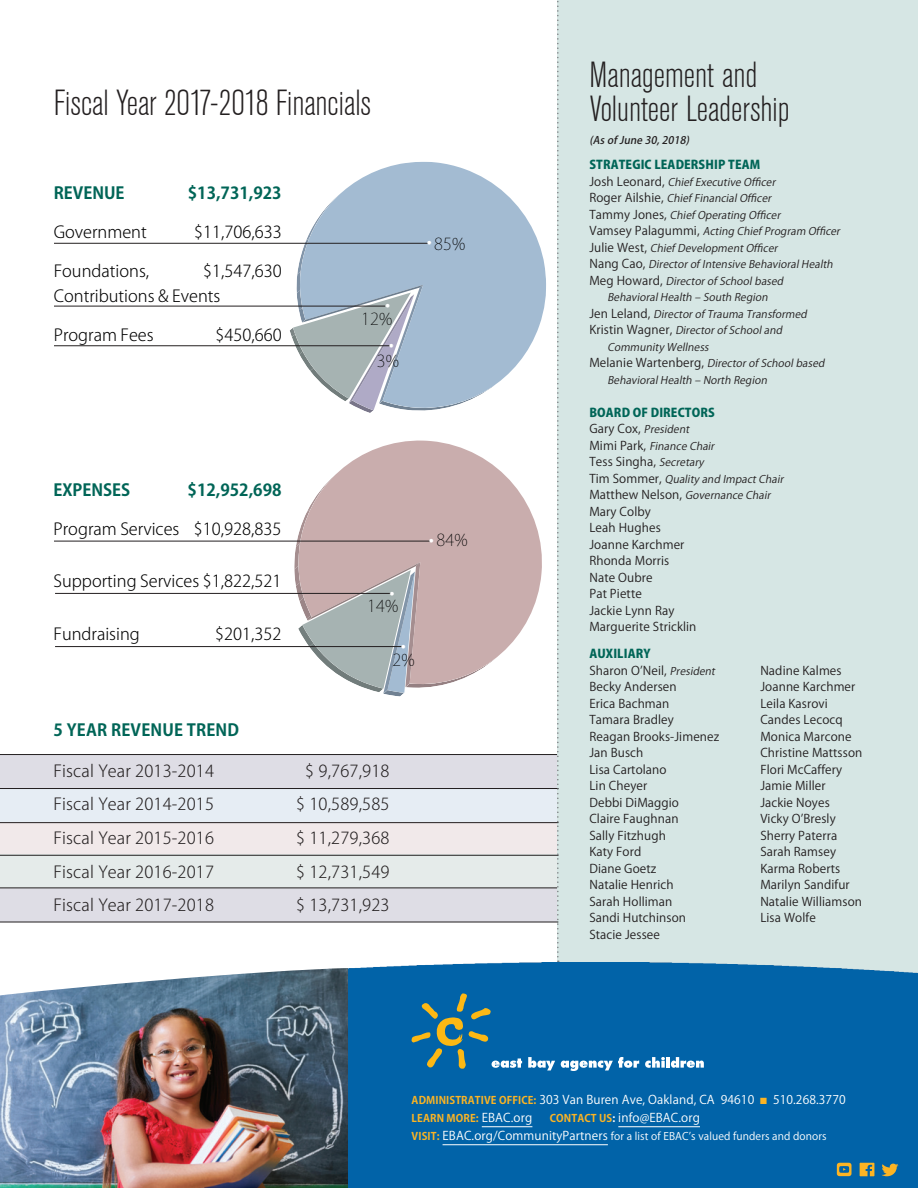
<style>
.page{position:relative;width:918px;height:1188px;background:#fff}
.page>*{position:absolute;margin:0;border:0;box-sizing:border-box;transform-origin:0 0}
.t1{font:300 condensed 36px/34.5px "Akzidenz Grotesk BE";color:#231f20}
.t2{font:300 18px "Koz Go Std";color:#fff}
.t3{font:300 16.5px/25.5px "Koz Go Std";color:#000}
.t4{font:300 16.5px "Koz Go Std";letter-spacing:.01em;color:#231f20}
.t5{font:700 16.5px "Koz Go Std";color:#006557}
.t6{font:200 16.5px "Koz Go Std";letter-spacing:.01em;color:#000}
.t7{font:12px/16.5px "Koz Go Std";letter-spacing:.01em;color:#231f20}
.t8{font:12px "Koz Go Std";letter-spacing:.01em;color:#fff}
.t9{font:800 12px "Koz Go Std";letter-spacing:.01em;color:#006557}
.t10{font:italic 10.5px/16.5px "Koz Go Std";letter-spacing:.01em;color:#231f20}
.t11{font:10.5px "Koz Go Std";letter-spacing:.01em;color:#fff}
.t12{font:700 10.5px "Koz Go Std";letter-spacing:.01em;color:#fcb423}
.t13{font:italic 500 10.5px "Koz Go Std";color:#231f20}
.s1{font-weight:300;font-size:18px;color:#fff}
.s2{font-style:normal;font-size:12px}
.s3{font-style:italic;font-size:10.5px}
.s4{font-weight:700;font-size:10.5px;color:#fcb423}
.s5{color:#fcb423}
.s6{font-weight:400;font-size:12px;color:#fff}
.s7{font-weight:700;font-size:10.5px}
.s8{font-weight:700;color:#fcb423}
.s9{font-size:12px}
</style>
<div class="page">
<div style="left:0;top:888px;width:567px;height:34px;background:#dedde5"></div>
<div style="left:0;top:755px;width:562px;height:34px;background:#dedde5"></div>
<div style="left:0;top:789px;width:567px;height:33px;background:#e6edf4"></div>
<div style="left:0;top:822px;width:567px;height:34px;background:#f1e9ea"></div>
<div style="left:0;top:855px;width:568px;height:33px;background:#e5ebea"></div>
<div style="left:558px;top:0;width:360px;height:992px;background:#d6e6e4"></div>
<div style="left:348px;top:962px;width:570px;height:226px;background:#0163a8"></div>
<img style="left:0;top:968px;width:348px;height:220px">
<hr style="left:482px;top:1126px;width:50px;height:1px;background:#fff">
<hr style="left:618px;top:1126px;width:82px;height:1px;background:#fff">
<hr style="left:443px;top:1144px;width:165px;height:1px;background:#fff">
<svg style="left:412px;top:993px;width:110px;height:76px"></svg>
<svg style="left:528px;top:1057px;width:27px;height:13px"></svg>
<svg style="left:561px;top:1057px;width:78px;height:14px"></svg>
<svg style="left:645px;top:1057px;width:20px;height:11px"></svg>
<hr style="left:666px;top:1057px;width:4px;height:11px;background:#fff">
<svg style="left:671px;top:1057px;width:33px;height:11px"></svg>
<svg style="left:881px;top:1164px;width:17px;height:12px"></svg>
<svg style="left:860px;top:1163px;width:14px;height:13px"></svg>
<svg style="left:837px;top:1163px;width:15px;height:13px"></svg>
<svg style="left:346px;top:161px;width:200px;height:220px;fill:#a3bbd2"></svg>
<svg style="left:290px;top:189px;width:210px;height:224px"></svg>
<svg style="left:340px;top:441px;width:202px;height:213px;fill:#c9adad"></svg>
<svg style="left:294px;top:471px;width:207px;height:226px"></svg>
<hr style="left:54px;top:243px;width:376px;height:1px;background:#231f20">
<hr style="left:54px;top:306px;width:331px;height:1px;background:#231f20">
<hr style="left:54px;top:345px;width:339px;height:1px;background:#231f20">
<hr style="left:54px;top:541px;width:378px;height:1px;background:#231f20">
<hr style="left:55px;top:593px;width:337px;height:1px;background:#231f20">
<hr style="left:55px;top:646px;width:348px;height:1px;background:#231f20">
<hr style="left:0;top:788px;width:559px;height:1px;background:#231f20">
<hr style="left:0;top:822px;width:559px;height:1px;background:#231f20">
<hr style="left:0;top:855px;width:559px;height:1px;background:#231f20">
<hr style="left:0;top:887px;width:557px;height:1px;background:#231f20">
<hr style="left:0;top:922px;width:558px;height:1px;background:#231f20">
<hr style="left:0;top:754px;width:557px;height:1px;background:#231f20">
<svg style="left:557px;top:0;width:2px;height:962px"></svg>
<h1 class="t1" style="left:54px;top:87px;width:319px">Fiscal Year 2017-2018 Financials</h1>
<h3 class="t5" style="left:54px;top:182px;width:72px">REVENUE</h3>
<h3 class="t5" style="left:188px;top:182px;width:95px">$13,731,923</h3>
<h3 class="t3" style="left:54px;top:219px;width:95px">Government</h3>
<h3 class="t3" style="left:194px;top:219px;width:89px">$11,706,633</h3>
<h3 class="t3" style="left:54px;top:258px;width:97px">Foundations,</h3>
<h3 class="t3" style="left:54px;top:258px;width:229px;text-indent:149px">$1,547,630<br>Contributions &amp; Events</h3>
<h3 class="t3" style="left:54px;top:323px;width:101px">Program Fees</h3>
<h3 class="t3" style="left:215px;top:323px;width:68px">$450,660</h3>
<h2 class="t2" style="left:385px;top:293px;width:7px">•</h2>
<h3 class="t6" style="left:361px;top:309px;width:33px">12%</h3>
<h3 class="t6" style="left:377px;top:351px;width:24px">3%</h3>
<h2 class="t2" style="left:389px;top:333px;width:7px">•</h2>
<h3 class="t6" style="left:434px;top:234px;width:33px">85%</h3>
<h2 class="t2" style="left:427px;top:230px;width:7px">•</h2>
<h3 class="t5" style="left:54px;top:479px;width:78px">EXPENSES</h3>
<h3 class="t5" style="left:188px;top:479px;width:95px">$12,952,698</h3>
<h3 class="t3" style="left:54px;top:516px;width:229px">Program Services $10,928,835</h3>
<h3 class="t3" style="left:54px;top:569px;width:229px">Supporting Services $1,822,521</h3>
<h3 class="t3" style="left:54px;top:621px;width:88px">Fundraising</h3>
<h3 class="t3" style="left:215px;top:621px;width:68px">$201,352</h3>
<h3 class="t6" style="left:429px;top:530px;width:40px"><span class="s1">•</span> 84%</h3>
<h2 class="t2" style="left:389px;top:581px;width:7px">•</h2>
<h3 class="t6" style="left:367px;top:596px;width:33px">14%</h3>
<h2 class="t2" style="left:401px;top:634px;width:7px">•</h2>
<h3 class="t6" style="left:393px;top:651px;width:24px">2%</h3>
<h3 class="t5" style="left:54px;top:719px;width:187px">5 YEAR REVENUE TREND</h3>
<h3 class="t4" style="left:54px;top:760px;width:162px">Fiscal Year 2013-2014</h3>
<h3 class="t4" style="left:305px;top:760px;width:86px">$ 9,767,918</h3>
<h3 class="t4" style="left:54px;top:794px;width:162px">Fiscal Year 2014-2015</h3>
<h3 class="t4" style="left:296px;top:794px;width:95px">$ 10,589,585</h3>
<h3 class="t4" style="left:54px;top:827px;width:162px">Fiscal Year 2015-2016</h3>
<h3 class="t4" style="left:296px;top:827px;width:95px">$ 11,279,368</h3>
<h3 class="t4" style="left:54px;top:861px;width:162px">Fiscal Year 2016-2017</h3>
<h3 class="t4" style="left:296px;top:861px;width:95px">$ 12,731,549</h3>
<h3 class="t4" style="left:54px;top:895px;width:162px">Fiscal Year 2017-2018</h3>
<h3 class="t4" style="left:296px;top:895px;width:95px">$ 13,731,923</h3>
<h1 class="t1" style="left:589px;top:58px;width:202px">Management and<br>Volunteer Leadership</h1>
<p class="t13" style="left:589px;top:133px;width:104px">(As of June 30,2018)</p>
<p class="t9" style="left:589px;top:157px;width:172px">STRATEGIC LEADERSHIP TEAM</p>
<p class="t10" style="left:589px;top:174px;width:190px"><span class="s2">J o s h L e o n a r d ,</span> Chief Executive Officer</p>
<p class="t10" style="left:589px;top:191px;width:186px"><span class="s2">R o g e r A i l s h i e ,</span> Chief FinancialOfficer</p>
<p class="t10" style="left:589px;top:207px;width:195px"><span class="s2">T a m m y J o n e s ,</span> Chief Operating Officer</p>
<p class="t10" style="left:589px;top:224px;width:254px"><span class="s2">Va m s e y P a l a g u m m i ,</span> Acting Chief Program Officer</p>
<p class="t10" style="left:589px;top:240px;width:192px"><span class="s2">J u l i e W e s t ,</span> Chief DevelopmentOfficer</p>
<p class="t10" style="left:589px;top:257px;width:247px"><span class="s2">N a n g C a o ,</span> Directorof Intensive BehavioralHealth</p>
<p class="t10" style="left:589px;top:273px;width:198px"><span class="s2">M e g H o w a r d ,</span> Directorof Schoolbased</p>
<p class="t10" style="left:607px;top:290px;width:164px">BehavioralHealth – South Region</p>
<p class="t10" style="left:589px;top:306px;width:222px"><span class="s2">J e n L e l a n d ,</span> Directorof Trauma Transformed</p>
<p class="t10" style="left:589px;top:323px;width:197px"><span class="s2">K r i s t i n Wa g n e r,</span> Directorof Schooland</p>
<p class="t10" style="left:607px;top:339px;width:105px">Community Wellness</p>
<p class="t10" style="left:589px;top:356px;width:239px"><span class="s2">M e l a n i e Wa rt e n b e r g ,</span> Directorof Schoolbased</p>
<p class="t10" style="left:607px;top:372px;width:164px">BehavioralHealth – North Region</p>
<p class="t9" style="left:589px;top:405px;width:127px">BOARD OF DIRECTORS</p>
<p class="t10" style="left:589px;top:422px;width:129px"><span class="s2">G a ry C o x,</span> President<br><span class="s2">M i m i P a r k,</span> Finance Chair</p>
<p class="t7" style="left:589px;top:454px;width:118px">Tess Singha, <span class="s3">Secretary</span></p>
<p class="t10" style="left:589px;top:471px;width:198px"><span class="s2">T i m S o m m e r,</span> Quality and ImpactChair<br><span class="s2">M a tt h ew N e l s o n ,</span> Governance Chair</p>
<p class="t7" style="left:589px;top:504px;width:109px">Mary Colby<br>Leah Hughes<br>Joanne Karchmer<br>Rhonda Morris<br>Nate Oubre<br>Pat Piette<br>Jackie Lynn Ray<br>Marguerite Stricklin</p>
<p class="t7" style="left:589px;top:663px;width:131px">Sharon O’Neil, <span class="s3">President<br></span>Becky Andersen<br>Erica Bachman<br>Tamara Bradley<br>Reagan Brooks-Jimenez<br>Jan Busch<br>Lisa Cartolano<br>Lin Cheyer<br>Debbi DiMaggio<br>Claire Faughnan<br>Sally Fitzhugh<br>Katy Ford<br>Diane Goetz<br>Natalie Henrich<br>Sarah Holliman<br>Sandi Hutchinson<br>Stacie Jessee</p>
<p class="t7" style="left:760px;top:663px;width:104px">Nadine Kalmes<br>Joanne Karchmer<br>Leila Kasrovi<br>Candes Lecocq<br>Monica Marcone<br>Christine Mattsson<br>Flori McCaffery<br>Jamie Miller<br>Jackie Noyes<br>Vicky O’Bresly<br>Sherry Paterra<br>Sarah Ramsey<br>Karma Roberts<br>Marilyn Sandifur<br>Natalie Williamson<br>Lisa Wolfe</p>
<p class="t9" style="left:589px;top:646px;width:63px">AUXILIARY</p>
<p class="t8" style="left:412px;top:1092px;width:436px"><span class="s4">ADMINISTRATIVE OFFICE:</span> 303 Van Buren Ave, Oakland, CA 94610 <span class="s5">■</span> 510.268.3770</p>
<p class="t12" style="left:412px;top:1112px;width:122px">LEARN MORE: <span class="s6">EBAC.org</span></p>
<p class="t8" style="left:550px;top:1110px;width:152px"><span class="s4">CONTACT US</span><span class="s7">:</span> info@EBAC.org</p>
<p class="t11" style="left:412px;top:1130px;width:417px"><span class="s8">VISIT:</span> <span class="s9">EBAC.org/CommunityPartners</span> for a list of EBAC’s valued funders and donors</p>
</div>
